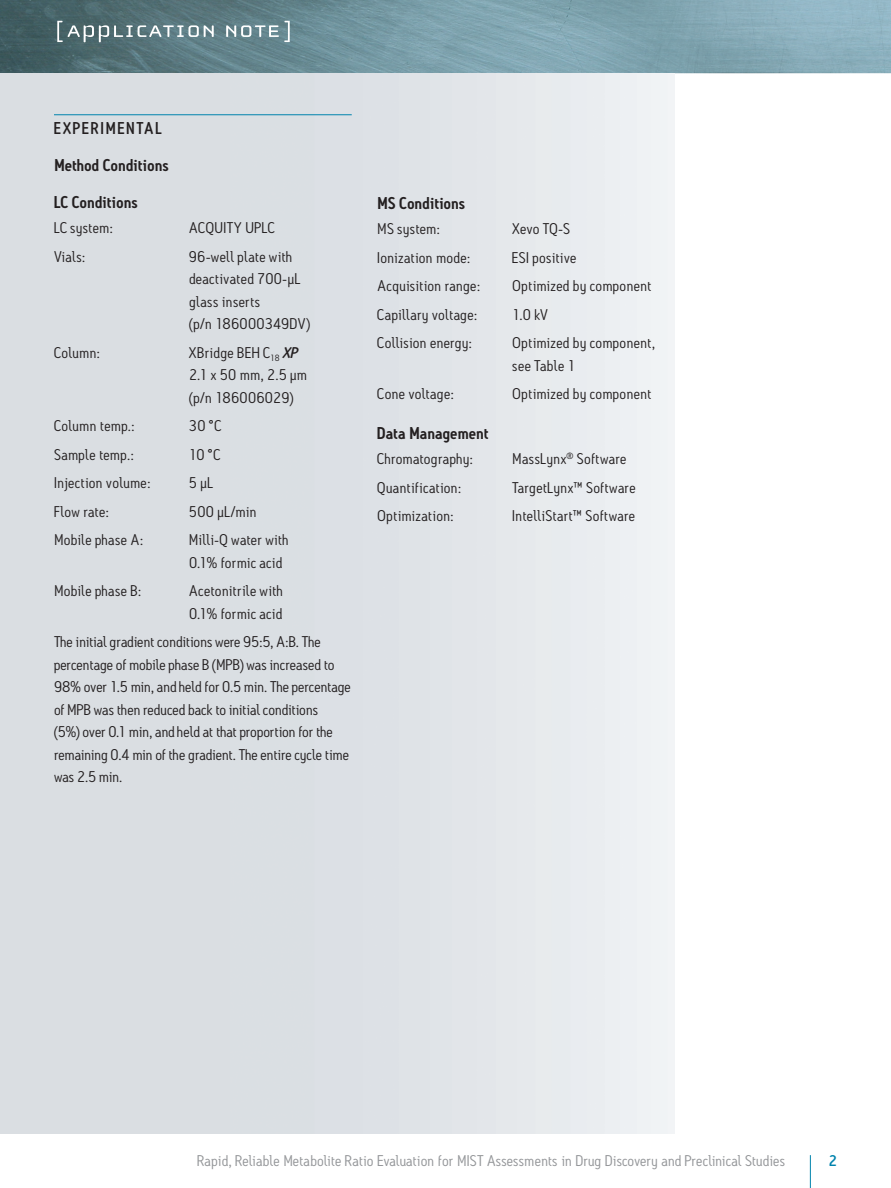
<style>
.page{position:relative;width:891px;height:1188px;background:#fff}
.page>*{position:absolute;margin:0;border:0;box-sizing:border-box;transform-origin:0 0}
.t1{font:600 16.5px "Antitled OT";letter-spacing:.005em;color:#231f20}
.t2{font:500 16.5px "Antitled OT";letter-spacing:.12em;color:#231f20}
.t3{font:15px/22.5px "Antitled OT";letter-spacing:.015em;color:#231f20;scale:1.05 1}
.t4{font:15px "Antitled OT";letter-spacing:.01em;color:#939598;scale:1.05 1}
.t5{font:15px "Antitled OT";letter-spacing:.035em;color:#231f20;scale:1.05 1}
.t6{font:500 15px "Antitled OT";color:#0083ad;scale:1.05 1}
.s1{font-weight:500;font-style:italic}
</style>
<div class="page">
<hr style="left:810px;top:1155px;width:1px;height:33px;background:#0083ad">
<img style="left:0;top:0;width:891px;height:73px">
<svg style="left:57px;top:21px;width:157px;height:21px;background:#738b8f"></svg>
<svg style="left:226px;top:21px;width:64px;height:21px"></svg>
<hr style="left:54px;top:114px;width:298px;height:1px;background:#0083ad">
<p class="t2" style="left:54px;top:118px;width:109px">EXPERIMENTAL</p>
<p class="t1" style="left:54px;top:155px;width:116px">Method Conditions</p>
<p class="t1" style="left:54px;top:192px;width:85px">LC Conditions</p>
<p class="t3" style="left:54px;top:216px;width:58px">LC system:</p>
<p class="t5" style="left:189px;top:219px;width:83px">ACQUITY UPLC</p>
<p class="t3" style="left:54px;top:245px;width:32px">Vials:</p>
<p class="t3" style="left:189px;top:245px;width:117px">96-well plate with deactivated 700-µL glass inserts<br>(p/n 186000349DV)</p>
<p class="t3" style="left:54px;top:341px;width:45px">Column:</p>
<p class="t3" style="left:189px;top:341px;width:114px">XBridge BEH C<sub>18</sub> <span class="s1">XP<br></span>2.1 x 50 mm, 2.5 µm (p/n 186006029)</p>
<p class="t3" style="left:54px;top:414px;width:78px">Column temp.:</p>
<p class="t3" style="left:189px;top:414px;width:32px">30 °C</p>
<p class="t3" style="left:54px;top:443px;width:78px">Sample temp.:</p>
<p class="t3" style="left:189px;top:443px;width:31px">10 °C</p>
<p class="t3" style="left:54px;top:471px;width:93px">Injection volume:</p>
<p class="t3" style="left:189px;top:471px;width:24px">5 µL</p>
<p class="t3" style="left:54px;top:500px;width:54px">Flow rate:</p>
<p class="t3" style="left:189px;top:500px;width:66px">500 µL/min</p>
<p class="t3" style="left:54px;top:528px;width:87px">Mobile phase A:</p>
<p class="t3" style="left:189px;top:528px;width:96px">Milli-Q water with<br>0.1% formic acid</p>
<p class="t3" style="left:54px;top:579px;width:85px">Mobile phase B:</p>
<p class="t3" style="left:189px;top:579px;width:91px">Acetonitrile with<br>0.1% formic acid</p>
<p class="t3" style="left:54px;top:630px;width:284px">The initial gradient conditions were 95:5, A:B. The percentage of mobile phase B (MPB) was increased to 98% over 1.5 min, and held for 0.5 min. The percentage of MPB was then reduced back to initial conditions<br>(5%) over 0.1 min, and held at that proportion for the remaining 0.4 min of the gradient. The entire cycle time was 2.5 min.</p>
<p class="t1" style="left:377px;top:193px;width:89px">MS Conditions</p>
<p class="t3" style="left:377px;top:217px;width:61px">MS system:</p>
<p class="t3" style="left:512px;top:217px;width:57px">Xevo TQ-S</p>
<p class="t3" style="left:377px;top:246px;width:90px">Ionization mode:</p>
<p class="t3" style="left:512px;top:246px;width:63px">ESI positive</p>
<p class="t3" style="left:377px;top:274px;width:100px">Acquisition range:</p>
<p class="t3" style="left:512px;top:274px;width:134px">Optimized by component</p>
<p class="t3" style="left:377px;top:303px;width:97px">Capillary voltage:</p>
<p class="t3" style="left:512px;top:303px;width:35px">1.0 kV</p>
<p class="t3" style="left:377px;top:331px;width:92px">Collision energy:</p>
<p class="t3" style="left:512px;top:331px;width:137px">Optimized by component, see Table 1</p>
<p class="t3" style="left:377px;top:382px;width:75px">Cone voltage:</p>
<p class="t3" style="left:512px;top:382px;width:134px">Optimized by component</p>
<p class="t1" style="left:377px;top:423px;width:113px">Data Management</p>
<p class="t3" style="left:377px;top:448px;width:93px">Chromatography:</p>
<p class="t3" style="left:512px;top:448px;width:110px">MassLynx<sup>®</sup> Software</p>
<p class="t3" style="left:377px;top:476px;width:81px">Quantification:</p>
<p class="t3" style="left:512px;top:476px;width:119px">TargetLynx™ Software</p>
<p class="t3" style="left:377px;top:505px;width:74px">Optimization:</p>
<p class="t3" style="left:512px;top:505px;width:118px">IntelliStart™ Software</p>
<p class="t4" style="left:197px;top:1151px;width:561px">Rapid, Reliable Metabolite Ratio Evaluation for MIST Assessments in Drug Discovery and Preclinical Studies</p>
<p class="t6" style="left:829px;top:1151px;width:10px">2</p>
</div>
